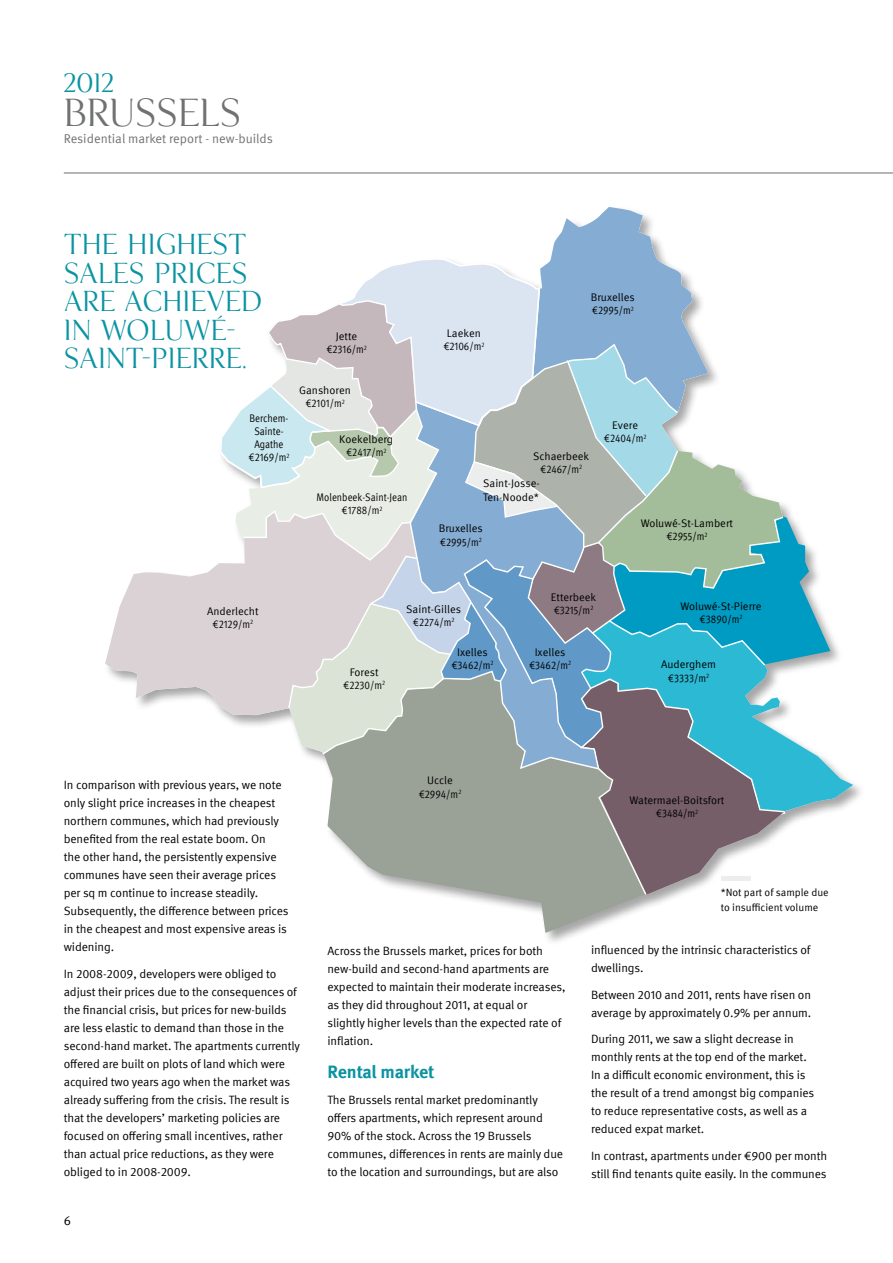
<style>
.page{position:relative;width:893px;height:1263px;background:#fff}
.page>*{position:absolute;margin:0;border:0;box-sizing:border-box;transform-origin:0 0}
.t1{font:34.5px "KF Display";color:#707172}
.t2{font:25.5px/28.5px "KF Display";color:#0b93a2}
.t3{font:24px "KF Display";color:#0b93a2}
.t4{font:700 18px "KF Meta OT";letter-spacing:-.015em;color:#0b93a2}
.t5{font:12.75px "KF Meta OT";color:#707172}
.t6{font:12.75px "KF Meta OT";color:#000}
.t7{font:12px/18px "KF Meta OT";letter-spacing:-.01em;color:#000}
.t8{font:10.95px/13.2px "KF Meta OT";color:#000;text-align:center}
.t9{font:10.95px/13.2px "KF Meta OT";color:#000;text-align:center;scale:.87 1}
.t10{font:10.95px "KF Meta OT";color:#282423}
.t11{font:10.5px/15px "KF Meta OT";color:#000}
</style>
<div class="page">
<hr style="left:64px;top:172px;width:829px;height:2px;background:#9c9e9f">
<svg style="left:449px;top:896px;width:227px;height:37px"></svg>
<svg style="left:830px;top:633px;width:23px;height:178px"></svg>
<svg style="left:553px;top:207px;width:109px;height:41px;fill:#85acd2"></svg>
<svg style="left:105px;top:563px;width:114px;height:148px;fill:#dad2d5"></svg>
<svg style="left:219px;top:248px;width:611px;height:648px"></svg>
<div style="left:721px;top:876px;width:29px;height:5px;background:#eceded"></div>
<h3 class="t3" style="left:64px;top:69px;width:52px">2012</h3>
<h1 class="t1" style="left:64px;top:93px;width:179px">BRUSSELS</h1>
<p class="t5" style="left:64px;top:131px;width:211px">Residential market report - new-builds</p>
<h2 class="t2" style="left:64px;top:230px;width:200px">THE HIGHEST<br>SALES PRICES<br>ARE ACHIEVED<br>IN WOLUWÉ-<br>SAINT-PIERRE.</h2>
<p class="t9" style="left:248px;top:412px;width:49px">Berchem-<br>Sainte-<br>Agathe €2169/m<sup>2</sup></p>
<p class="t8" style="left:326px;top:330px;width:42px">Jette €2316/m<sup>2</sup></p>
<p class="t8" style="left:299px;top:384px;width:53px">Ganshoren €2101/m<sup>2</sup></p>
<p class="t8" style="left:339px;top:433px;width:55px">Koekelberg €2417/m<sup>2</sup></p>
<p class="t9" style="left:317px;top:491px;width:106px">Molenbeek-Saint-Jean €1788/m<sup>2</sup></p>
<p class="t8" style="left:443px;top:327px;width:43px">Laeken €2106/m<sup>2</sup></p>
<p class="t8" style="left:591px;top:291px;width:46px;text-align:left">Bruxelles €2995/m<sup>2</sup></p>
<p class="t8" style="left:604px;top:419px;width:44px">Evere €2404/m<sup>2</sup></p>
<p class="t8" style="left:533px;top:450px;width:58px">Schaerbeek €2467/m<sup>2</sup></p>
<p class="t8" style="left:483px;top:477px;width:58px;text-align:left">Saint-Josse-<br>Ten-Noode*</p>
<p class="t8" style="left:439px;top:522px;width:46px;text-align:left">Bruxelles €2995/m<sup>2</sup></p>
<p class="t8" style="left:641px;top:517px;width:94px">Woluwé-St-Lambert €2955/m<sup>2</sup></p>
<p class="t8" style="left:207px;top:604px;width:53px">Anderlecht €2129/m<sup>2</sup></p>
<p class="t8" style="left:343px;top:666px;width:43px">Forest €2230/m<sup>2</sup></p>
<p class="t8" style="left:406px;top:603px;width:56px">Saint-Gilles €2274/m<sup>2</sup></p>
<p class="t8" style="left:451px;top:645px;width:44px">Ixelles €3462/m<sup>2</sup></p>
<p class="t8" style="left:551px;top:590px;width:47px;text-align:left">Etterbeek €3215/m<sup>2</sup></p>
<p class="t8" style="left:529px;top:645px;width:44px">Ixelles €3462/m<sup>2</sup></p>
<p class="t8" style="left:680px;top:600px;width:83px">Woluwé-St-Pierre €3890/m<sup>2</sup></p>
<p class="t8" style="left:661px;top:658px;width:57px">Auderghem €3333/m<sup>2</sup></p>
<p class="t7" style="left:64px;top:776px;width:226px">In comparison with previous years, we note only slight price increases in the cheapest northern communes, which had previously benefited from the real estate boom. On<br>the other hand, the persistently expensive communes have seen their average prices per sq m continue to increase steadily.<br>Subsequently, the difference between prices in the cheapest and most expensive areas is widening.</p>
<p class="t7" style="left:64px;top:965px;width:238px">In 2008-2009, developers were obliged to adjust their prices due to the consequences of the financial crisis, but prices for new-builds are less elastic to demand than those in the second-hand market. The apartments currently offered are built on plots of land which were acquired two years ago when the market was already suffering from the crisis. The result is that the developers’ marketing policies are focused on offering small incentives, rather than actual price reductions, as they were obliged to in 2008-2009.</p>
<p class="t10" style="left:57px;top:925px;width:223px">* Not part of sample due to insufficient volume</p>
<p class="t6" style="left:64px;top:1213px;width:9px">6</p>
<p class="t8" style="left:419px;top:774px;width:44px">Uccle €2994/m<sup>2</sup></p>
<p class="t8" style="left:630px;top:794px;width:96px">Watermael-Boitsfort €3484/m<sup>2</sup></p>
<p class="t7" style="left:327px;top:942px;width:240px">Across the Brussels market, prices for both new-build and second-hand apartments are expected to maintain their moderate increases, as they did throughout 2011, at equal or slightly higher levels than the expected rate of inflation.</p>
<h3 class="t4" style="left:327px;top:1060px;width:109px">Rental market</h3>
<p class="t7" style="left:327px;top:1091px;width:237px">The Brussels rental market predominantly offers apartments, which represent around 90% of the stock. Across the 19 Brussels communes, differences in rents are mainly due to the location and surroundings, but are also</p>
<p class="t11" style="left:721px;top:885px;width:110px">*Not part of sample due to insufficient volume</p>
<p class="t7" style="left:591px;top:941px;width:221px">influenced by the intrinsic characteristics of dwellings.</p>
<p class="t7" style="left:591px;top:985px;width:222px">Between 2010 and 2011, rents have risen on average by approximately 0.9% per annum.</p>
<p class="t7" style="left:591px;top:1030px;width:225px">During 2011, we saw a slight decrease in monthly rents at the top end of the market.<br>In a difficult economic environment, this is the result of a trend amongst big companies to reduce representative costs, as well as a reduced expat market.</p>
<p class="t7" style="left:591px;top:1147px;width:238px">In contrast, apartments under €900 per month still find tenants quite easily. In the communes</p>
</div>
